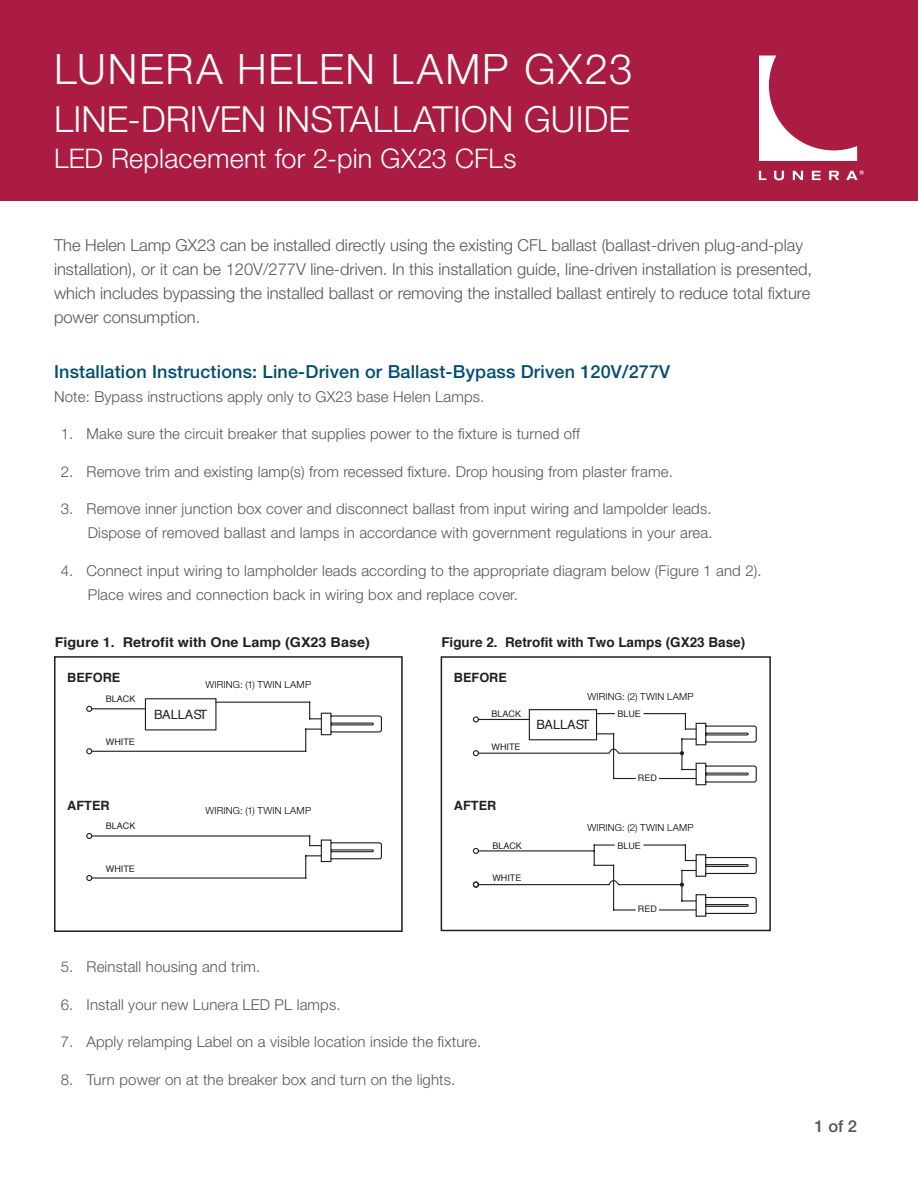
<style>
.page{position:relative;width:918px;height:1188px;background:#fff}
.page>*{position:absolute;margin:0;border:0;box-sizing:border-box;transform-origin:0 0}
.large_title{font:300 42px "Helvetica Neue LT Std";letter-spacing:.045em;color:#fff}
.large_title-2{font:300 36px "Helvetica Neue LT Std";letter-spacing:.005em;color:#fff}
.large_title-3{font:300 27px "Helvetica Neue LT Std";letter-spacing:.005em;color:#fff}
.t1{font:500 18px "Helvetica Neue LT Std";letter-spacing:.01em;color:#004f6e}
.t2{font:300 16.5px/24px "Helvetica Neue LT Std";color:#56565a}
.stat_large_number{font:500 16.5px "Helvetica Neue LT Std";color:#56565a}
.Body_copy{font:300 15px "Helvetica Neue LT Std";letter-spacing:.01em;color:#56565a}
.t3{font:700 13.5px "Helvetica";color:#231f20}
.t4{font:700 13.5px "Helvetica";color:#231f20;scale:1.06 1}
.t5{font:700 12.75px "Helvetica";color:#231f20}
.t6{font:12.75px "Helvetica";color:#231f20}
.stat_large_number-2{font:300 9.75px "Helvetica Neue LT Std";letter-spacing:.02em;color:#000}
.t7{font:9px "Helvetica";color:#231f20}
</style>
<div class="page">
<div style="left:0;top:0;width:918px;height:201px;background:#aa1c42"></div>
<svg style="left:759px;top:56px;width:98px;height:105px"></svg>
<svg style="left:759px;top:171px;width:7px;height:9px"></svg>
<svg style="left:774px;top:171px;width:10px;height:9px"></svg>
<svg style="left:793px;top:171px;width:10px;height:9px"></svg>
<svg style="left:812px;top:171px;width:9px;height:9px"></svg>
<svg style="left:829px;top:171px;width:10px;height:9px"></svg>
<svg style="left:846px;top:170px;width:18px;height:10px"></svg>
<div style="left:54px;top:656px;width:349px;height:276px;border:2px solid #231f20"></div>
<svg style="left:86px;top:832px;width:6px;height:49px"></svg>
<div style="left:145px;top:698px;width:71px;height:32px;border:1px solid #231f20"></div>
<hr style="left:92px;top:877px;width:214px;height:2px;background:#231f20">
<hr style="left:92px;top:835px;width:218px;height:2px;background:#231f20">
<svg style="left:305px;top:836px;width:77px;height:42px"></svg>
<div style="left:441px;top:656px;width:330px;height:275px;border:2px solid #231f20"></div>
<div style="left:529px;top:709px;width:68px;height:31px;border:1px solid #231f20"></div>
<svg style="left:472px;top:713px;width:285px;height:204px"></svg>
<svg style="left:86px;top:705px;width:7px;height:50px"></svg>
<hr style="left:92px;top:708px;width:53px;height:1px;background:#231f20">
<hr style="left:92px;top:751px;width:214px;height:1px;background:#231f20">
<hr style="left:216px;top:702px;width:94px;height:1px;background:#231f20">
<svg style="left:305px;top:702px;width:77px;height:49px"></svg>
<p class="large_title" style="left:54px;top:43px;width:580px">LUNERA HELEN LAMP GX23</p>
<p class="large_title-2" style="left:54px;top:97px;width:577px">LINE-DRIVEN INSTALLATION GUIDE</p>
<p class="large_title-3" style="left:54px;top:142px;width:464px">LED Replacement for 2-pin GX23 CFLs</p>
<p class="t2" style="left:54px;top:233px;width:760px">The Helen Lamp GX23 can be installed directly using the existing CFL ballast (ballast-driven plug-and-play installation), or it can be 120V/277V line-driven. In this installation guide, line-driven installation is presented, which includes bypassing the installed ballast or removing the installed ballast entirely to reduce total fixture power consumption.</p>
<p class="t1" style="left:54px;top:360px;width:618px">Installation Instructions: Line-Driven or Ballast-Bypass Driven 120V/277V</p>
<p class="Body_copy" style="left:54px;top:387px;width:432px">Note: Bypass instructions apply only to GX23 base Helen Lamps.</p>
<p class="Body_copy" style="left:61px;top:425px;width:521px">1. Make sure the circuit breaker that supplies power to the fixture is turned off</p>
<p class="Body_copy" style="left:61px;top:462px;width:614px">2. Remove trim and existing lamp(s) from recessed fixture. Drop housing from plaster frame.</p>
<p class="Body_copy" style="left:61px;top:500px;width:652px">3. Remove inner junction box cover and disconnect ballast from input wiring and lampolder leads.</p>
<p class="Body_copy" style="left:88px;top:524px;width:626px">Dispose of removed ballast and lamps in accordance with government regulations in your area.</p>
<p class="Body_copy" style="left:61px;top:561px;width:703px">4. Connect input wiring to lampholder leads according to the appropriate diagram below (Figure 1 and 2).</p>
<p class="Body_copy" style="left:88px;top:585px;width:432px">Place wires and connection back in wiring box and replace cover.</p>
<p class="t4" style="left:55px;top:632px;width:299px">Figure 1. Retrofit with One Lamp (GX23 Base)</p>
<p class="t5" style="left:67px;top:668px;width:55px">BEFORE</p>
<p class="t7" style="left:106px;top:692px;width:31px">BLACK</p>
<p class="stat_large_number-2" style="left:205px;top:678px;width:107px">WIRING: (1) TWIN LAMP</p>
<p class="t7" style="left:106px;top:735px;width:30px">WHITE</p>
<p class="t6" style="left:154px;top:705px;width:54px">BALLAST</p>
<p class="t5" style="left:67px;top:795px;width:44px">AFTER</p>
<p class="t7" style="left:106px;top:819px;width:31px">BLACK</p>
<p class="t7" style="left:106px;top:862px;width:30px">WHITE</p>
<p class="stat_large_number-2" style="left:205px;top:805px;width:107px">WIRING: (1) TWIN LAMP</p>
<p class="t3" style="left:441px;top:632px;width:305px">Figure 2. Retrofit with Two Lamps (GX23 Base)</p>
<p class="t5" style="left:454px;top:667px;width:55px">BEFORE</p>
<p class="t7" style="left:492px;top:707px;width:31px">BLACK</p>
<p class="t7" style="left:617px;top:707px;width:25px">BLUE</p>
<p class="stat_large_number-2" style="left:587px;top:690px;width:108px">WIRING: (2) TWIN LAMP</p>
<p class="t7" style="left:492px;top:740px;width:30px">WHITE</p>
<p class="t5" style="left:454px;top:795px;width:44px">AFTER</p>
<p class="t7" style="left:492px;top:839px;width:31px">BLACK</p>
<p class="t7" style="left:492px;top:871px;width:30px">WHITE</p>
<p class="t6" style="left:537px;top:715px;width:54px">BALLAST</p>
<p class="t7" style="left:638px;top:771px;width:20px">RED</p>
<p class="stat_large_number-2" style="left:587px;top:821px;width:108px">WIRING: (2) TWIN LAMP</p>
<p class="t7" style="left:617px;top:839px;width:25px">BLUE</p>
<p class="t7" style="left:638px;top:902px;width:20px">RED</p>
<p class="Body_copy" style="left:61px;top:958px;width:201px">5. Reinstall housing and trim.</p>
<p class="Body_copy" style="left:61px;top:995px;width:281px">6. Install your new Lunera LED PL lamps.</p>
<p class="Body_copy" style="left:61px;top:1033px;width:422px">7. Apply relamping Label on a visible location inside the fixture.</p>
<p class="Body_copy" style="left:61px;top:1070px;width:396px">8. Turn power on at the breaker box and turn on the lights.</p>
<p class="stat_large_number" style="left:815px;top:1116px;width:44px">1 of 2</p>
</div>
